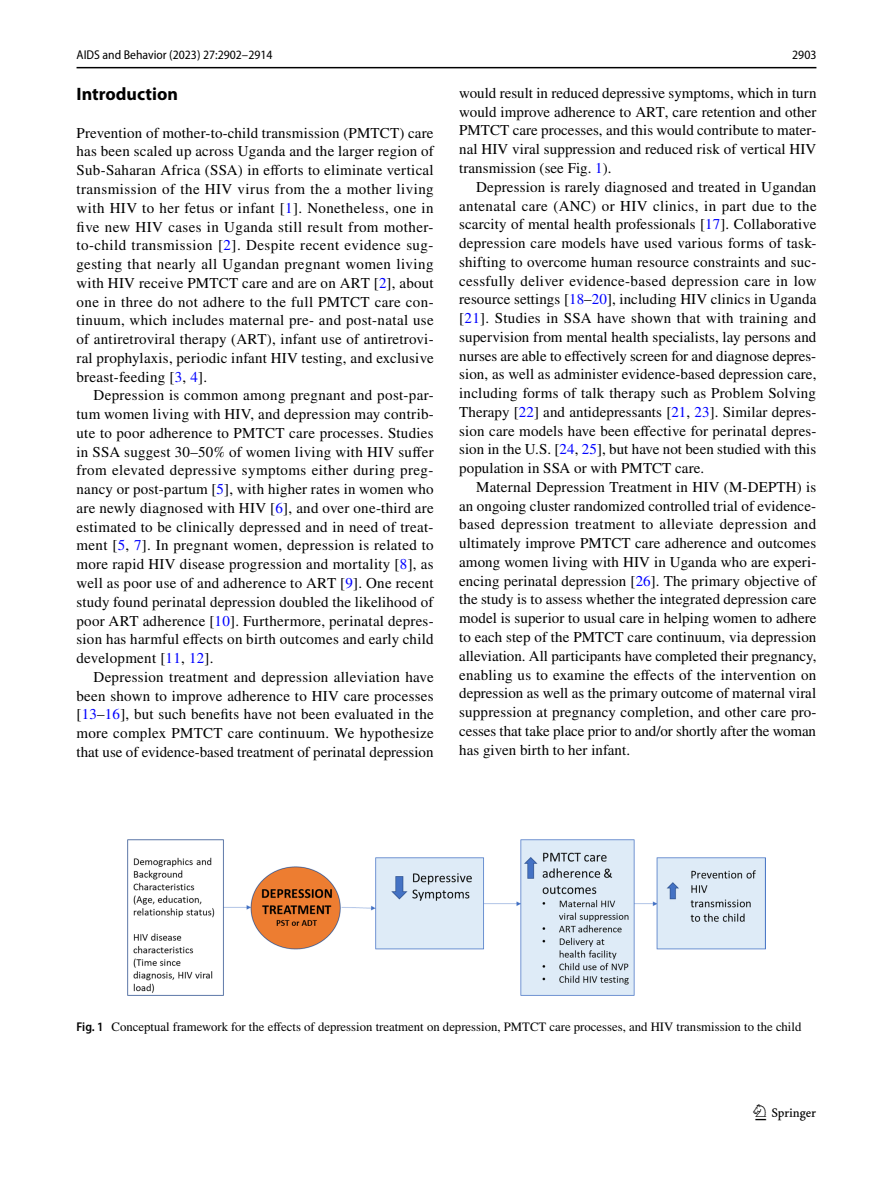
<style>
.page{position:relative;width:893px;height:1187px;background:#fff}
.page>*{position:absolute;margin:0;border:0;box-sizing:border-box;transform-origin:0 0}
.t1{font:22.5px "Springnew Regular 2";color:#000}
.t2{font:700 18px "Myriad Pro";color:#000}
.t3{font:15px/18.8px "STIX";letter-spacing:.005em;color:#000;text-align:justify}
.t4{font:12.75px "STIX";color:#000}
.t5{font:semi-condensed 12.75px "Myriad Pro";color:#000}
.s1{color:#00f}
.s2{font-family:"Myriad Pro";font-weight:600;font-stretch:semi-condensed}
</style>
<div class="page">
<hr style="left:77px;top:67px;width:739px;height:1px;background:#000">
<img style="left:128px;top:839px;width:637px;height:156px">
<p class="t5" style="left:77px;top:48px;width:198px">AIDS and Behavior (2023) 27:2902–2914</p>
<p class="t5" style="left:792px;top:48px;width:26px">2903</p>
<p class="t2" style="left:77px;top:82px;width:103px">Introduction</p>
<p class="t3" style="left:77px;top:124px;width:359px">Prevention of mother-to-child transmission (PMTCT) care has been scaled up across Uganda and the larger region of Sub-Saharan Africa (SSA) in efforts to eliminate vertical transmission of the HIV virus from the a mother living with HIV to her fetus or infant [<span class="s1">1</span>]. Nonetheless, one in five new HIV cases in Uganda still result from mother&shy;to-child transmission [<span class="s1">2</span>]. Despite recent evidence sug&shy;gesting that nearly all Ugandan pregnant women living with HIV receive PMTCT care and are on ART [<span class="s1">2</span>], about one in three do not adhere to the full PMTCT care con&shy;tinuum, which includes maternal pre- and post-natal use of antiretroviral therapy (ART), infant use of antiretrovi&shy;ral prophylaxis, periodic infant HIV testing, and exclusive breast-feeding [<span class="s1">3</span>, <span class="s1">4</span>].</p>
<p class="t3" style="left:77px;top:387px;width:359px;text-indent:17px">Depression is common among pregnant and post-par&shy;tum women living with HIV, and depression may contrib&shy;ute to poor adherence to PMTCT care processes. Studies in SSA suggest 30–50% of women living with HIV suffer from elevated depressive symptoms either during preg&shy;nancy or post-partum [<span class="s1">5</span>], with higher rates in women who are newly diagnosed with HIV [<span class="s1">6</span>], and over one-third are estimated to be clinically depressed and in need of treat&shy;ment [<span class="s1">5</span>, <span class="s1">7</span>]. In pregnant women, depression is related to more rapid HIV disease progression and mortality [<span class="s1">8</span>], as well as poor use of and adherence to ART [<span class="s1">9</span>]. One recent study found perinatal depression doubled the likelihood of poor ART adherence [<span class="s1">10</span>]. Furthermore, perinatal depres&shy;sion has harmful effects on birth outcomes and early child development [<span class="s1">11</span>, <span class="s1">12</span>].</p>
<p class="t3" style="left:77px;top:668px;width:359px;text-indent:17px">Depression treatment and depression alleviation have been shown to improve adherence to HIV care processes [<span class="s1">13</span>–<span class="s1">16</span>], but such benefits have not been evaluated in the more complex PMTCT care continuum. We hypothesize that use of evidence-based treatment of perinatal depression</p>
<p class="t3" style="left:459px;top:84px;width:359px">would result in reduced depressive symptoms, which in turn would improve adherence to ART, care retention and other PMTCT care processes, and this would contribute to mater&shy;nal HIV viral suppression and reduced risk of vertical HIV transmission (see Fig. <span class="s1">1</span>).</p>
<p class="t3" style="left:459px;top:178px;width:359px;text-indent:17px">Depression is rarely diagnosed and treated in Ugandan antenatal care (ANC) or HIV clinics, in part due to the scarcity of mental health professionals [<span class="s1">17</span>]. Collaborative depression care models have used various forms of task&shy;shifting to overcome human resource constraints and suc&shy;cessfully deliver evidence-based depression care in low resource settings [<span class="s1">18</span>–<span class="s1">20</span>], including HIV clinics in Uganda [<span class="s1">21</span>]. Studies in SSA have shown that with training and supervision from mental health specialists, lay persons and nurses are able to effectively screen for and diagnose depres&shy;sion, as well as administer evidence-based depression care, including forms of talk therapy such as Problem Solving Therapy [<span class="s1">22</span>] and antidepressants [<span class="s1">21</span>, <span class="s1">23</span>]. Similar depres&shy;sion care models have been effective for perinatal depres&shy;sion in the U.S. [<span class="s1">24</span>, <span class="s1">25</span>], but have not been studied with this population in SSA or with PMTCT care.</p>
<p class="t3" style="left:459px;top:478px;width:359px;text-indent:17px">Maternal Depression Treatment in HIV (M-DEPTH) is an ongoing cluster randomized controlled trial of evidence&shy;based depression treatment to alleviate depression and ultimately improve PMTCT care adherence and outcomes among women living with HIV in Uganda who are experi&shy;encing perinatal depression [<span class="s1">26</span>]. The primary objective of the study is to assess whether the integrated depression care model is superior to usual care in helping women to adhere to each step of the PMTCT care continuum, via depression alleviation. All participants have completed their pregnancy, enabling us to examine the effects of the intervention on depression as well as the primary outcome of maternal viral suppression at pregnancy completion, and other care pro&shy;cesses that take place prior to and/or shortly after the woman has given birth to her infant.</p>
<p class="t4" style="left:77px;top:1017px;width:726px"><span class="s2">Fig. 1</span> Conceptual framework for the effects of depression treatment on depression, PMTCT care processes, and HIV transmission to the child</p>
<h1 class="t1" style="left:755px;top:1104px;width:62px">1 3</h1>
</div>
